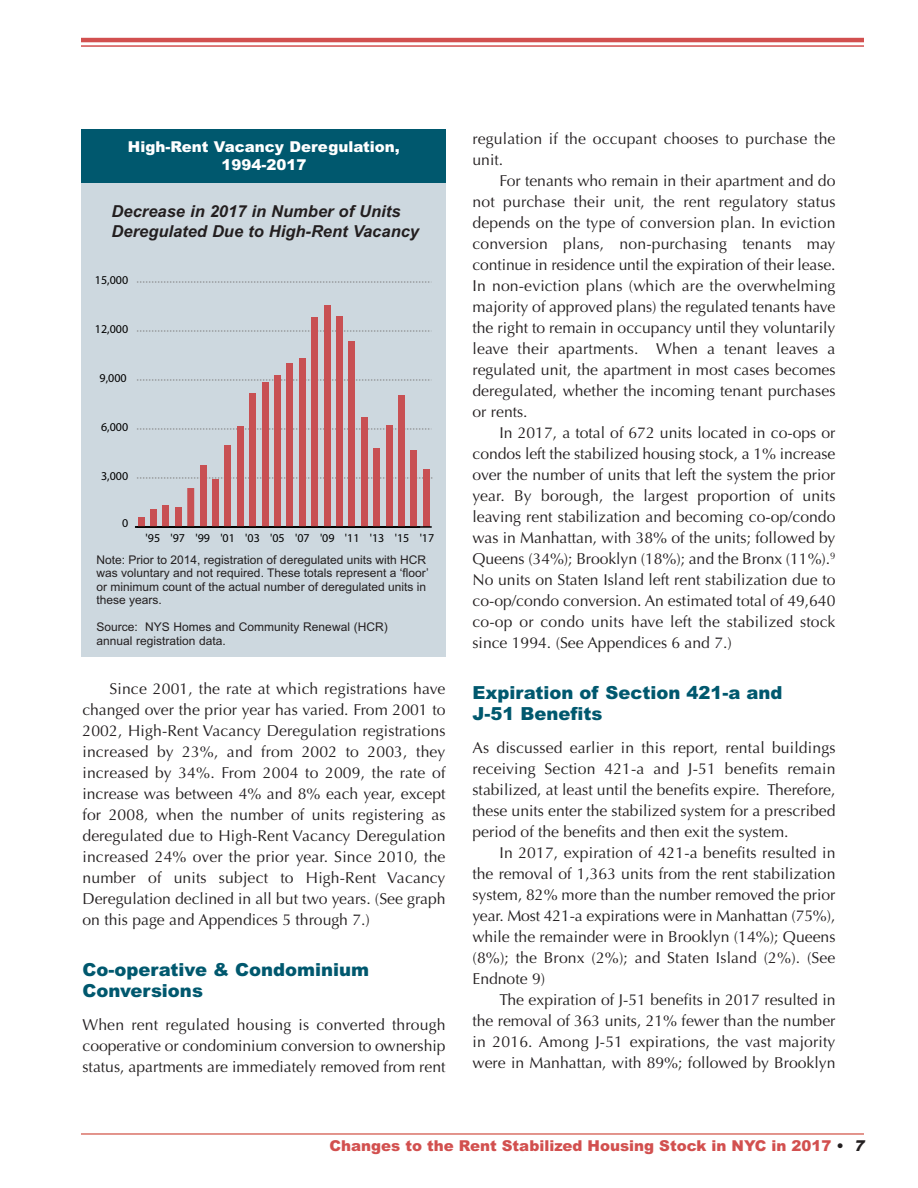
<style>
.page{position:relative;width:918px;height:1188px;background:#fff}
.page>*{position:absolute;margin:0;border:0;box-sizing:border-box;transform-origin:0 0}
.t1{font:900 18px/21px "Arial";color:#00586e}
.t2{font:italic 700 16.5px/19.5px "Arial";color:#231f20}
.t3{font:15.75px/21px "Optima";color:#231f20;text-align:justify}
.t4{font:900 15px "Arial";color:#d2504f}
.t5{font:900 15px/18px "Arial";color:#fff;text-align:center}
.t6{font:12px/13.5px "Arial";color:#231f20}
.t7{font:12px "Myriad";color:#000}
.s1{color:#231f20}
.s2{font-style:italic;color:#231f20}
</style>
<div class="page">
<hr style="left:81px;top:38px;width:783px;height:4px;background:#d2504f">
<hr style="left:81px;top:45px;width:783px;height:2px;background:#d2504f">
<div style="left:81px;top:164px;width:365px;height:493px;background:#cdd8df"></div>
<svg style="left:137px;top:478px;width:296px;height:1px"></svg>
<svg style="left:137px;top:429px;width:293px;height:1px"></svg>
<svg style="left:137px;top:380px;width:293px;height:1px"></svg>
<svg style="left:137px;top:331px;width:293px;height:1px"></svg>
<svg style="left:137px;top:282px;width:293px;height:1px"></svg>
<div style="left:138px;top:518px;width:7px;height:9px;background:#c85053"></div>
<div style="left:150px;top:510px;width:7px;height:17px;background:#c85053"></div>
<div style="left:162px;top:505px;width:7px;height:22px;background:#c85053"></div>
<div style="left:175px;top:507px;width:7px;height:20px;background:#c85053"></div>
<div style="left:187px;top:488px;width:7px;height:39px;background:#c85053"></div>
<div style="left:200px;top:465px;width:7px;height:62px;background:#c85053"></div>
<div style="left:212px;top:479px;width:7px;height:48px;background:#c85053"></div>
<div style="left:224px;top:446px;width:7px;height:81px;background:#c85053"></div>
<div style="left:237px;top:427px;width:7px;height:100px;background:#c85053"></div>
<div style="left:249px;top:393px;width:7px;height:134px;background:#c85053"></div>
<div style="left:262px;top:382px;width:7px;height:145px;background:#c85053"></div>
<div style="left:274px;top:376px;width:7px;height:151px;background:#c85053"></div>
<div style="left:299px;top:358px;width:7px;height:169px;background:#c85053"></div>
<div style="left:311px;top:318px;width:7px;height:209px;background:#c85053"></div>
<div style="left:324px;top:306px;width:7px;height:221px;background:#c85053"></div>
<div style="left:336px;top:316px;width:7px;height:211px;background:#c85053"></div>
<div style="left:348px;top:341px;width:7px;height:186px;background:#c85053"></div>
<div style="left:361px;top:417px;width:7px;height:110px;background:#c85053"></div>
<div style="left:373px;top:449px;width:7px;height:78px;background:#c85053"></div>
<div style="left:386px;top:425px;width:7px;height:102px;background:#c85053"></div>
<div style="left:398px;top:396px;width:7px;height:131px;background:#c85053"></div>
<div style="left:410px;top:450px;width:7px;height:77px;background:#c85053"></div>
<div style="left:286px;top:364px;width:7px;height:163px;background:#c85053"></div>
<div style="left:423px;top:470px;width:6px;height:57px;background:#c85053"></div>
<hr style="left:135px;top:526px;width:297px;height:2px;background:#000">
<div style="left:81px;top:130px;width:365px;height:53px;background:#00586e"></div>
<hr style="left:81px;top:1133px;width:783px;height:2px;background:#da7268">
<p class="t5" style="left:128px;top:138px;width:273px">High-Rent Vacancy Deregulation,<br>1994-2017</p>
<p class="t2" style="left:112px;top:202px;width:309px">Decrease in 2017 in Number of Units<br>Deregulated Due to High-Rent Vacancy</p>
<p class="t7" style="left:95px;top:275px;width:35px">15,000</p>
<p class="t7" style="left:95px;top:324px;width:35px">12,000</p>
<p class="t7" style="left:100px;top:373px;width:29px">9,000</p>
<p class="t7" style="left:101px;top:422px;width:29px">6,000</p>
<p class="t7" style="left:101px;top:471px;width:29px">3,000</p>
<p class="t7" style="left:122px;top:519px;width:8px">0</p>
<p class="t7" style="left:320px;top:533px;width:16px">'09</p>
<p class="t6" style="left:97px;top:553px;width:334px">Note: Prior to 2014, registration of deregulated units with HCR was voluntary and not required. These totals represent a ‘floor’ or minimum count of the actual number of deregulated units in these years.</p>
<p class="t6" style="left:97px;top:620px;width:293px">Source: NYS Homes and Community Renewal (HCR) annual registration data.</p>
<p class="t7" style="left:146px;top:533px;width:16px">'95</p>
<p class="t7" style="left:370px;top:533px;width:16px">'13</p>
<p class="t7" style="left:171px;top:533px;width:41px">'97 '99</p>
<p class="t7" style="left:295px;top:533px;width:16px">'07</p>
<p class="t7" style="left:220px;top:533px;width:16px">'01</p>
<p class="t7" style="left:345px;top:533px;width:16px">'11</p>
<p class="t7" style="left:245px;top:533px;width:41px">'03 '05</p>
<p class="t7" style="left:395px;top:533px;width:41px">'15 '17</p>
<p class="t3" style="left:82px;top:678px;width:365px;text-indent:27px">Since 2001, the rate at which registrations have changed over the prior year has varied. From 2001 to 2002, High-Rent Vacancy Deregulation registrations increased by 23%, and from 2002 to 2003, they increased by 34%. From 2004 to 2009, the rate of increase was between 4% and 8% each year, except for 2008, when the number of units registering as deregulated due to High-Rent Vacancy Deregulation increased 24% over the prior year. Since 2010, the number of units subject to High-Rent Vacancy Deregulation declined in all but two years. (See graph on this page and Appendices 5 through 7.)</p>
<p class="t1" style="left:82px;top:959px;width:288px">Co-operative &amp; Condominium<br>Conversions</p>
<p class="t3" style="left:82px;top:1014px;width:365px">When rent regulated housing is converted through cooperative or condominium conversion to ownership status, apartments are immediately removed from rent</p>
<p class="t3" style="left:473px;top:129px;width:364px">regulation if the occupant chooses to purchase the unit.</p>
<p class="t3" style="left:473px;top:171px;width:365px;text-indent:27px">For tenants who remain in their apartment and do not purchase their unit, the rent regulatory status depends on the type of conversion plan. In eviction conversion plans, non-purchasing tenants may continue in residence until the expiration of their lease.<br>In non-eviction plans (which are the overwhelming majority of approved plans) the regulated tenants have the right to remain in occupancy until they voluntarily leave their apartments. When a tenant leaves a regulated unit, the apartment in most cases becomes deregulated, whether the incoming tenant purchases or rents.</p>
<p class="t3" style="left:472px;top:423px;width:365px;text-indent:27px">In 2017, a total of 672 units located in co-ops or condos left the stabilized housing stock, a 1% increase over the number of units that left the system the prior year. By borough, the largest proportion of units leaving rent stabilization and becoming co-op/condo was in Manhattan, with 38% of the units; followed by Queens (34%); Brooklyn (18%); and the Bronx (11%).<sup>9<br></sup>No units on Staten Island left rent stabilization due to co-op/condo conversion. An estimated total of 49,640 co-op or condo units have left the stabilized stock since 1994. (See Appendices 6 and 7.)</p>
<p class="t1" style="left:472px;top:683px;width:312px">Expiration of Section 421-a and<br>J-51 Benefits</p>
<p class="t3" style="left:472px;top:738px;width:365px">As discussed earlier in this report, rental buildings receiving Section 421-a and J-51 benefits remain stabilized, at least until the benefits expire. Therefore, these units enter the stabilized system for a prescribed period of the benefits and then exit the system.</p>
<p class="t3" style="left:472px;top:843px;width:365px;text-indent:27px">In 2017, expiration of 421-a benefits resulted in the removal of 1,363 units from the rent stabilization system, 82% more than the number removed the prior year. Most 421-a expirations were in Manhattan (75%), while the remainder were in Brooklyn (14%); Queens (8%); the Bronx (2%); and Staten Island (2%). (See Endnote 9)</p>
<p class="t3" style="left:472px;top:990px;width:365px;text-indent:27px">The expiration of J-51 benefits in 2017 resulted in the removal of 363 units, 21% fewer than the number in 2016. Among J-51 expirations, the vast majority were in Manhattan, with 89%; followed by Brooklyn</p>
<p class="t4" style="left:330px;top:1137px;width:540px">Changes to the Rent Stabilized Housing Stock in NYC in 2017 <span class="s1">•</span> <span class="s2">7</span></p>
</div>
